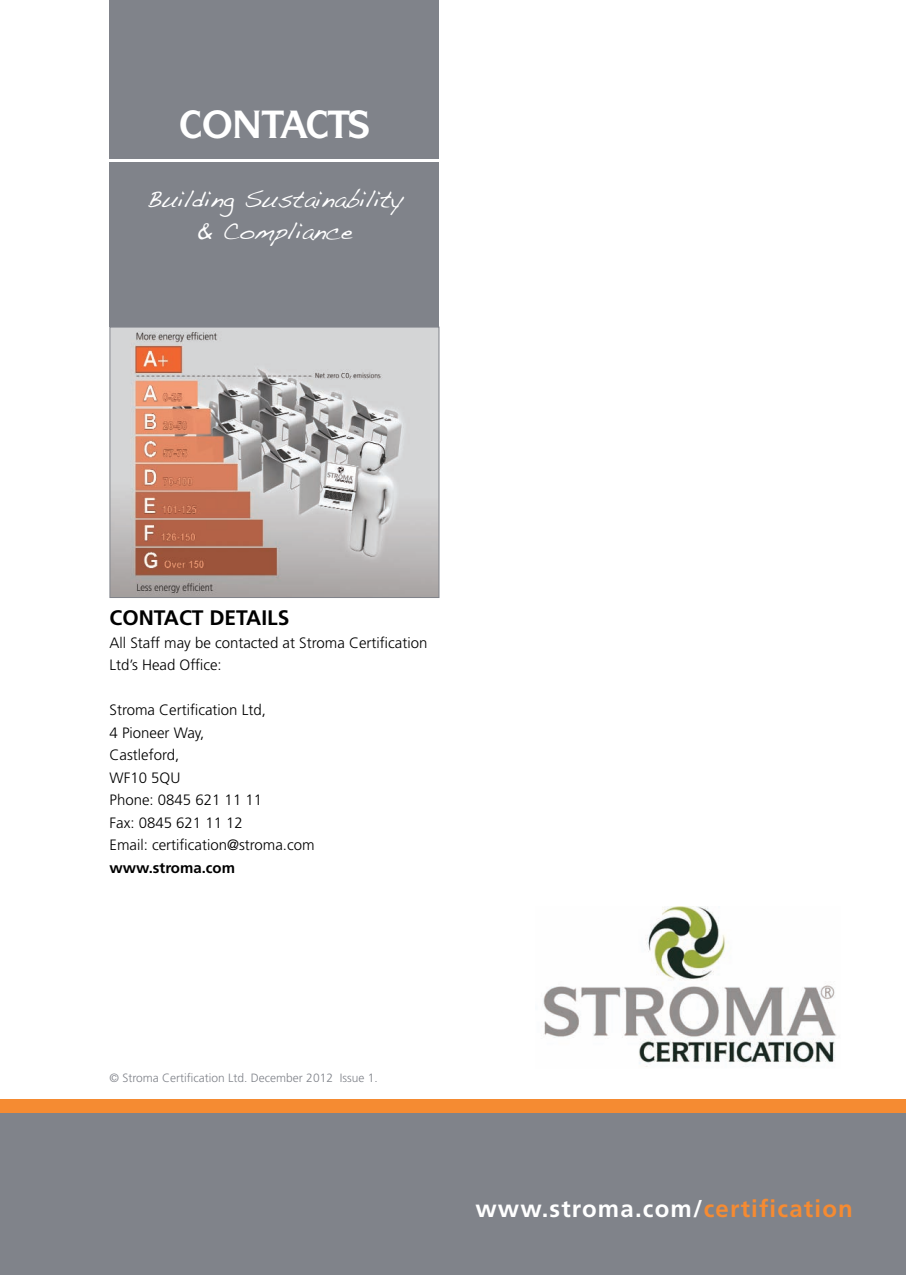
<style>
.page{position:relative;width:906px;height:1276px;background:#fff}
.page>*{position:absolute;margin:0;border:0;box-sizing:border-box;transform-origin:0 0}
.t1{font:24px/31.5px "Handwriting Dakota";color:#fff;text-align:center}
.t2{font:700 24px "Frutiger LT Std";letter-spacing:.05em;color:#fff}
.t3{font:700 21px "Frutiger LT Std";color:#000}
.t4{font:300 15px/22.5px "Frutiger LT Std";color:#000}
.t5{font:700 15px "Frutiger LT Std";color:#000}
.t6{font:300 12px "Frutiger LT Std";color:#80838a}
.s1{color:#f58b32}
</style>
<div class="page">
<div style="left:0;top:1109px;width:906px;height:166px;background:#80838a"></div>
<div style="left:0;top:1099px;width:906px;height:13px;background:#f58b32"></div>
<div style="left:110px;top:0;width:329px;height:327px;background:#80838a"></div>
<hr style="left:93px;top:159px;width:402px;height:3px;background:#fff">
<img style="left:543px;top:906px;width:294px;height:161px">
<img style="left:112px;top:329px;width:325px;height:267px">
<div style="left:110px;top:327px;width:329px;height:271px;border:1px solid #80838a"></div>
<h1 class="t1" style="left:146px;top:183px;width:258px">Building Sustainability &amp; Compliance</h1>
<h2 class="t3" style="left:110px;top:609px;width:181px">CONTACT DETAILS</h2>
<p class="t4" style="left:110px;top:632px;width:319px">All Staff may be contacted at Stroma Certification<br>Ltd’s Head Office:</p>
<p class="t4" style="left:110px;top:700px;width:207px">Stroma Certification Ltd,<br>4 Pioneer Way,<br>Castleford,<br>WF10 5QU<br>Phone: 0845 621 11 11<br>Fax: 0845 621 11 12<br>Email: certification@stroma.com</p>
<p class="t5" style="left:110px;top:861px;width:127px">www.stroma.com</p>
<p class="t6" style="left:110px;top:1073px;width:270px">© Stroma Certification Ltd. December 2012 Issue 1.</p>
<h1 class="t2" style="left:475px;top:1198px;width:379px">www.stroma.com/<span class="s1">certification</span></h1>
</div>
